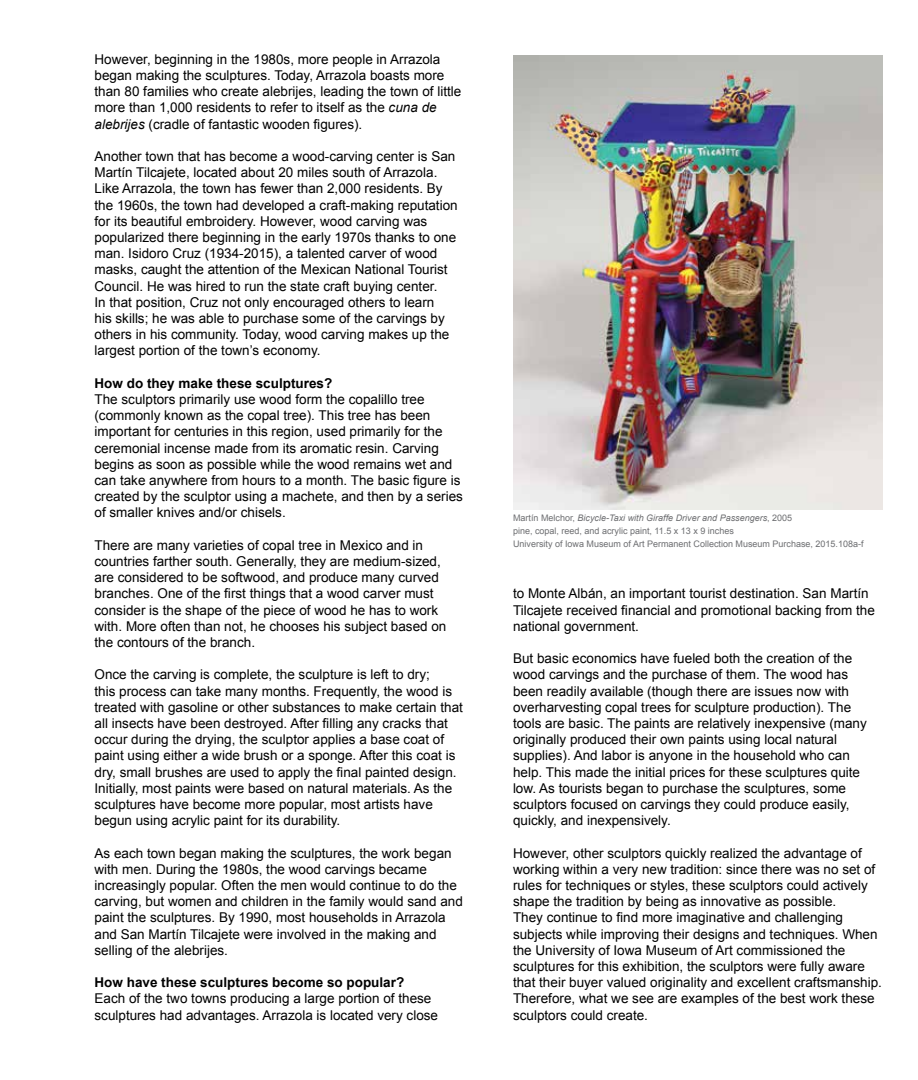
<style>
.page{position:relative;width:918px;height:1080px;background:#fff}
.page>*{position:absolute;margin:0;border:0;box-sizing:border-box;transform-origin:0 0}
.t1{font:13.5px/16.2px "Arial";color:#000}
.t2{font:700 13.5px "Arial";color:#000}
.t3{font:9px/12.9px "Arial";color:#6d6e71}
.s1{font-style:italic}
</style>
<div class="page">
<img style="left:513px;top:55px;width:369px;height:455px">
<p class="t1" style="left:94px;top:51px;width:368px">However, beginning in the 1980s, more people in Arrazola began making the sculptures. Today, Arrazola boasts more than 80 families who create alebrijes, leading the town of little more than 1,000 residents to refer to itself as the <span class="s1">cuna de alebrijes</span> (cradle of fantastic wooden figures).</p>
<p class="t1" style="left:94px;top:148px;width:365px">Another town that has become a wood-carving center is San Martín Tilcajete, located about 20 miles south of Arrazola.<br>Like Arrazola, the town has fewer than 2,000 residents. By the 1960s, the town had developed a craft-making reputation for its beautiful embroidery. However, wood carving was popularized there beginning in the early 1970s thanks to one man. Isidoro Cruz (1934-2015), a talented carver of wood masks, caught the attention of the Mexican National Tourist Council. He was hired to run the state craft buying center.<br>In that position, Cruz not only encouraged others to learn<br>his skills; he was able to purchase some of the carvings by others in his community. Today, wood carving makes up the largest portion of the town’s economy.</p>
<p class="t2" style="left:94px;top:374px;width:239px">How do they make these sculptures?</p>
<p class="t1" style="left:94px;top:391px;width:370px">The sculptors primarily use wood form the copalillo tree (commonly known as the copal tree). This tree has been important for centuries in this region, used primarily for the ceremonial incense made from its aromatic resin. Carving begins as soon as possible while the wood remains wet and can take anywhere from hours to a month. The basic figure is created by the sculptor using a machete, and then by a series of smaller knives and/or chisels.</p>
<p class="t1" style="left:94px;top:537px;width:353px">There are many varieties of copal tree in Mexico and in countries farther south. Generally, they are medium-sized, are considered to be softwood, and produce many curved branches. One of the first things that a wood carver must consider is the shape of the piece of wood he has to work with. More often than not, he chooses his subject based on the contours of the branch.</p>
<p class="t1" style="left:94px;top:667px;width:370px">Once the carving is complete, the sculpture is left to dry;<br>this process can take many months. Frequently, the wood is treated with gasoline or other substances to make certain that all insects have been destroyed. After filling any cracks that occur during the drying, the sculptor applies a base coat of paint using either a wide brush or a sponge. After this coat is dry, small brushes are used to apply the final painted design.<br>Initially, most paints were based on natural materials. As the sculptures have become more popular, most artists have begun using acrylic paint for its durability.</p>
<p class="t1" style="left:94px;top:845px;width:370px">As each town began making the sculptures, the work began with men. During the 1980s, the wood carvings became increasingly popular. Often the men would continue to do the carving, but women and children in the family would sand and paint the sculptures. By 1990, most households in Arrazola and San Martín Tilcajete were involved in the making and selling of the alebrijes.</p>
<p class="t2" style="left:94px;top:973px;width:311px">How have these sculptures become so popular?</p>
<p class="t1" style="left:94px;top:991px;width:345px">Each of the two towns producing a large portion of these sculptures had advantages. Arrazola is located very close</p>
<p class="t3" style="left:513px;top:512px;width:352px">Martín Melchor, <span class="s1">Bicycle-Taxi with Giraffe Driver and Passengers</span>, 2005<br>pine, copal, reed, and acrylic paint, 11.5 x 13 x 9 inches<br>University of Iowa Museum of Art Permanent Collection Museum Purchase, 2015.108a-f</p>
<p class="t1" style="left:513px;top:586px;width:363px">to Monte Albán, an important tourist destination. San Martín<br>Tilcajete received financial and promotional backing from the national government.</p>
<p class="t1" style="left:513px;top:651px;width:355px">But basic economics have fueled both the creation of the wood carvings and the purchase of them. The wood has been readily available (though there are issues now with overharvesting copal trees for sculpture production). The tools are basic. The paints are relatively inexpensive (many originally produced their own paints using local natural supplies). And labor is anyone in the household who can help. This made the initial prices for these sculptures quite low. As tourists began to purchase the sculptures, some sculptors focused on carvings they could produce easily, quickly, and inexpensively.</p>
<p class="t1" style="left:513px;top:845px;width:370px">However, other sculptors quickly realized the advantage of working within a very new tradition: since there was no set of rules for techniques or styles, these sculptors could actively shape the tradition by being as innovative as possible.<br>They continue to find more imaginative and challenging subjects while improving their designs and techniques. When the University of Iowa Museum of Art commissioned the sculptures for this exhibition, the sculptors were fully aware that their buyer valued originality and excellent craftsmanship.<br>Therefore, what we see are examples of the best work these sculptors could create.</p>
</div>
